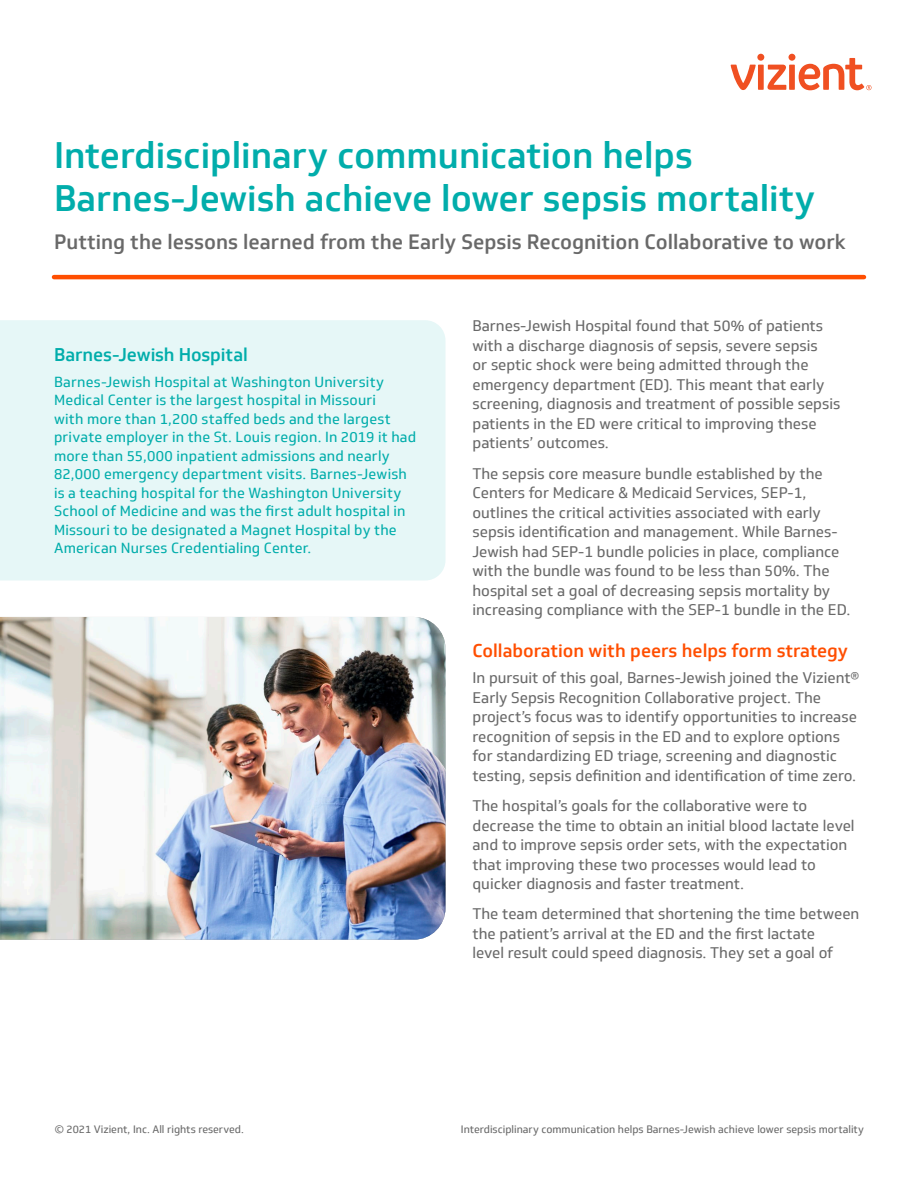
<style>
.page{position:relative;width:918px;height:1188px;background:#fff}
.page>*{position:absolute;margin:0;border:0;box-sizing:border-box;transform-origin:0 0}
.t1{font:500 36px/43.2px "Soleto";color:#01adab}
.Subhead{font:500 20.25px "Soleto";color:#696969}
.Body_subhead{font:500 18px "Soleto";color:#ff4e00}
.Sidebar_hed{font:500 18px "Soleto";letter-spacing:-.005em;color:#01adab}
.t2{font:15px/19.5px "Soleto";color:#696969}
.Sidebar_body{font:14.25px/18.5px "Soleto";letter-spacing:.015em;color:#01adab}
.t3{font:10.5px "Soleto";color:#696969}
</style>
<div class="page">
<svg style="left:731px;top:54px;width:141px;height:36px"></svg>
<hr style="left:54px;top:275px;width:810px;height:4px;background:#ff4e00">
<div style="left:0;top:320px;width:446px;height:260px;background:#e6f7f7"></div>
<img style="left:0;top:617px;width:446px;height:323px">
<p class="t1" style="left:54px;top:134px;width:763px">Interdisciplinary communication helps<br>Barnes-Jewish achieve lower sepsis mortality</p>
<p class="Subhead" style="left:54px;top:229px;width:793px">Putting the lessons learned from the Early Sepsis Recognition Collaborative to work</p>
<p class="Sidebar_hed" style="left:54px;top:344px;width:195px">Barnes-Jewish Hospital</p>
<p class="Sidebar_body" style="left:54px;top:372px;width:364px">Barnes-Jewish Hospital at Washington University Medical Center is the largest hospital in Missouri<br>with more than 1,200 staffed beds and the largest private employer in the St. Louis region. In 2019 it had more than 55,000 inpatient admissions and nearly 82,000 emergency department visits. Barnes-Jewish is a teaching hospital for the Washington University School of Medicine and was the first adult hospital in Missouri to be designated a Magnet Hospital by the American Nurses Credentialing Center.</p>
<p class="t2" style="left:472px;top:316px;width:369px">Barnes-Jewish Hospital found that 50% of patients with a discharge diagnosis of sepsis, severe sepsis<br>or septic shock were being admitted through the emergency department (ED). This meant that early screening, diagnosis and treatment of possible sepsis patients in the ED were critical to improving these patients’ outcomes.</p>
<p class="t2" style="left:472px;top:464px;width:379px">The sepsis core measure bundle established by the Centers for Medicare &amp; Medicaid Services, SEP-1, outlines the critical activities associated with early sepsis identification and management. While Barnes-Jewish had SEP-1 bundle policies in place, compliance with the bundle was found to be less than 50%. The hospital set a goal of decreasing sepsis mortality by increasing compliance with the SEP-1 bundle in the ED.</p>
<p class="Body_subhead" style="left:472px;top:640px;width:377px">Collaboration with peers helps form strategy</p>
<p class="t2" style="left:472px;top:668px;width:388px">In pursuit of this goal, Barnes-Jewish joined the Vizient® Early Sepsis Recognition Collaborative project. The project’s focus was to identify opportunities to increase recognition of sepsis in the ED and to explore options for standardizing ED triage, screening and diagnostic testing, sepsis definition and identification of time zero.</p>
<p class="t2" style="left:472px;top:796px;width:384px">The hospital’s goals for the collaborative were to decrease the time to obtain an initial blood lactate level and to improve sepsis order sets, with the expectation that improving these two processes would lead to quicker diagnosis and faster treatment.</p>
<p class="t2" style="left:472px;top:904px;width:388px">The team determined that shortening the time between the patient’s arrival at the ED and the first lactate<br>level result could speed diagnosis. They set a goal of</p>
<p class="t3" style="left:55px;top:1123px;width:191px">© 2021 Vizient, Inc. All rights reserved.</p>
<p class="t3" style="left:461px;top:1123px;width:405px">Interdisciplinary communication helps Barnes-Jewish achieve lower sepsis mortality</p>
</div>
